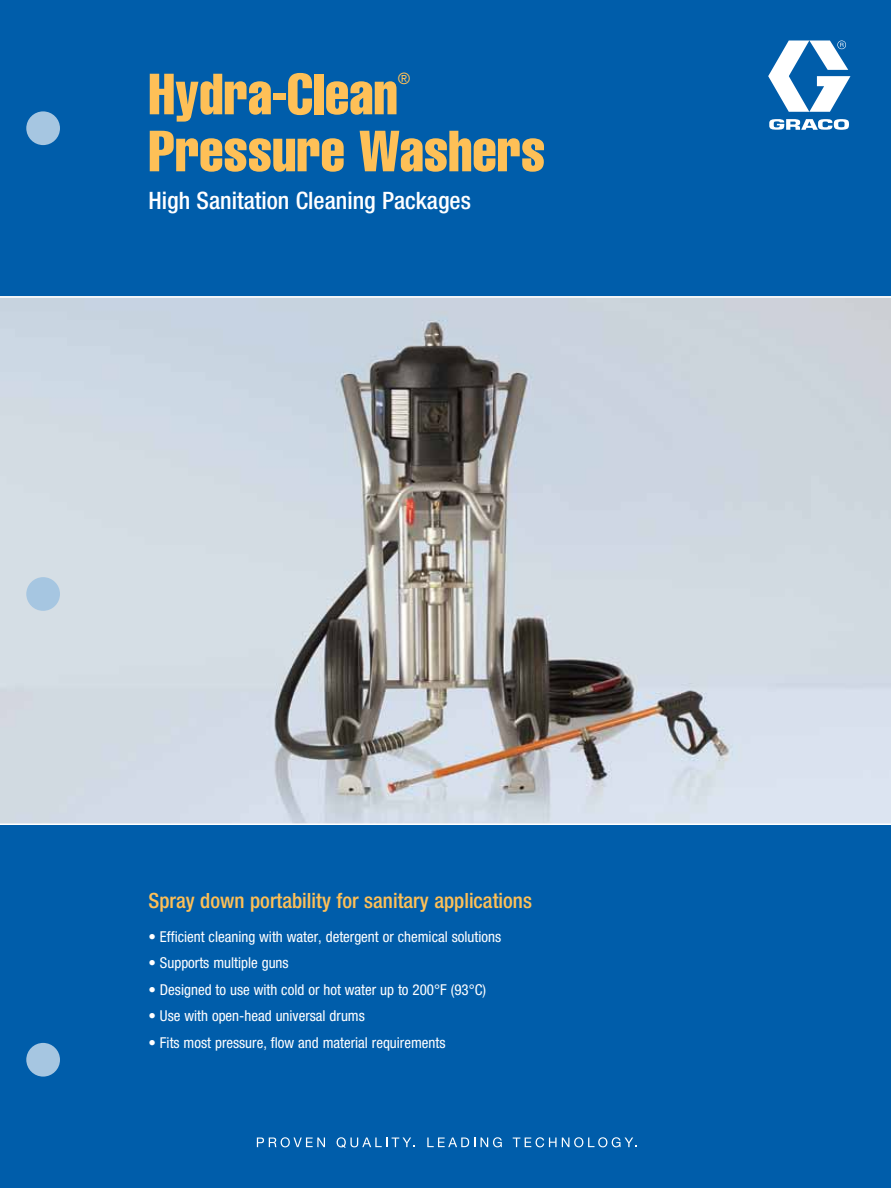
<style>
.page{position:relative;width:891px;height:1188px;background:#005daa}
.page>*{position:absolute;margin:0;border:0;box-sizing:border-box;transform-origin:0 0}
.t1{font:57px "Helvetica LT Std Comp";color:#fec057}
.t2{font:500 condensed 24px "Helvetica Neue LT Std";color:#fff}
.t3{font:500 condensed 21px "Helvetica Neue LT Std";color:#fec057}
.t4{font:condensed 15.75px "Helvetica Neue LT Std";color:#fec057}
.t5{font:condensed 15px "Helvetica Neue LT Std";color:#fff}
</style>
<div class="page">
<img style="left:0;top:298px;width:891px;height:526px">
<svg style="left:768px;top:41px;width:82px;height:89px"></svg>
<hr style="left:0;top:296px;width:891px;height:2px;background:#fff">
<svg style="left:257px;top:1137px;width:68px;height:10px"></svg>
<svg style="left:337px;top:1137px;width:78px;height:11px"></svg>
<svg style="left:427px;top:1138px;width:48px;height:9px"></svg>
<svg style="left:481px;top:1137px;width:21px;height:10px"></svg>
<svg style="left:513px;top:1137px;width:124px;height:10px"></svg>
<div style="left:26px;top:111px;width:34px;height:34px;background:#a6c6e1;border-radius:50%"></div>
<div style="left:26px;top:1043px;width:34px;height:34px;background:#a6c6e1;border-radius:50%"></div>
<div style="left:26px;top:577px;width:34px;height:34px;background:#a6c6e1;border-radius:50%"></div>
<hr style="left:0;top:824px;width:891px;height:1px;background:#fff">
<h1 class="t1" style="left:148px;top:58px;width:251px">Hydra-Clean</h1>
<p class="t4" style="left:398px;top:70px;width:14px">®</p>
<h1 class="t1" style="left:148px;top:115px;width:398px">Pressure Washers</h1>
<h2 class="t2" style="left:148px;top:186px;width:324px">High Sanitation Cleaning Packages</h2>
<h3 class="t3" style="left:148px;top:888px;width:385px">Spray down portability for sanitary applications</h3>
<p class="t5" style="left:148px;top:928px;width:354px">• Efficient cleaning with water, detergent or chemical solutions</p>
<p class="t5" style="left:148px;top:954px;width:142px">• Supports multiple guns</p>
<p class="t5" style="left:148px;top:981px;width:339px">• Designed to use with cold or hot water up to 200°F (93°C)</p>
<p class="t5" style="left:148px;top:1007px;width:218px">• Use with open-head universal drums</p>
<p class="t5" style="left:148px;top:1034px;width:299px">• Fits most pressure, flow and material requirements</p>
</div>
